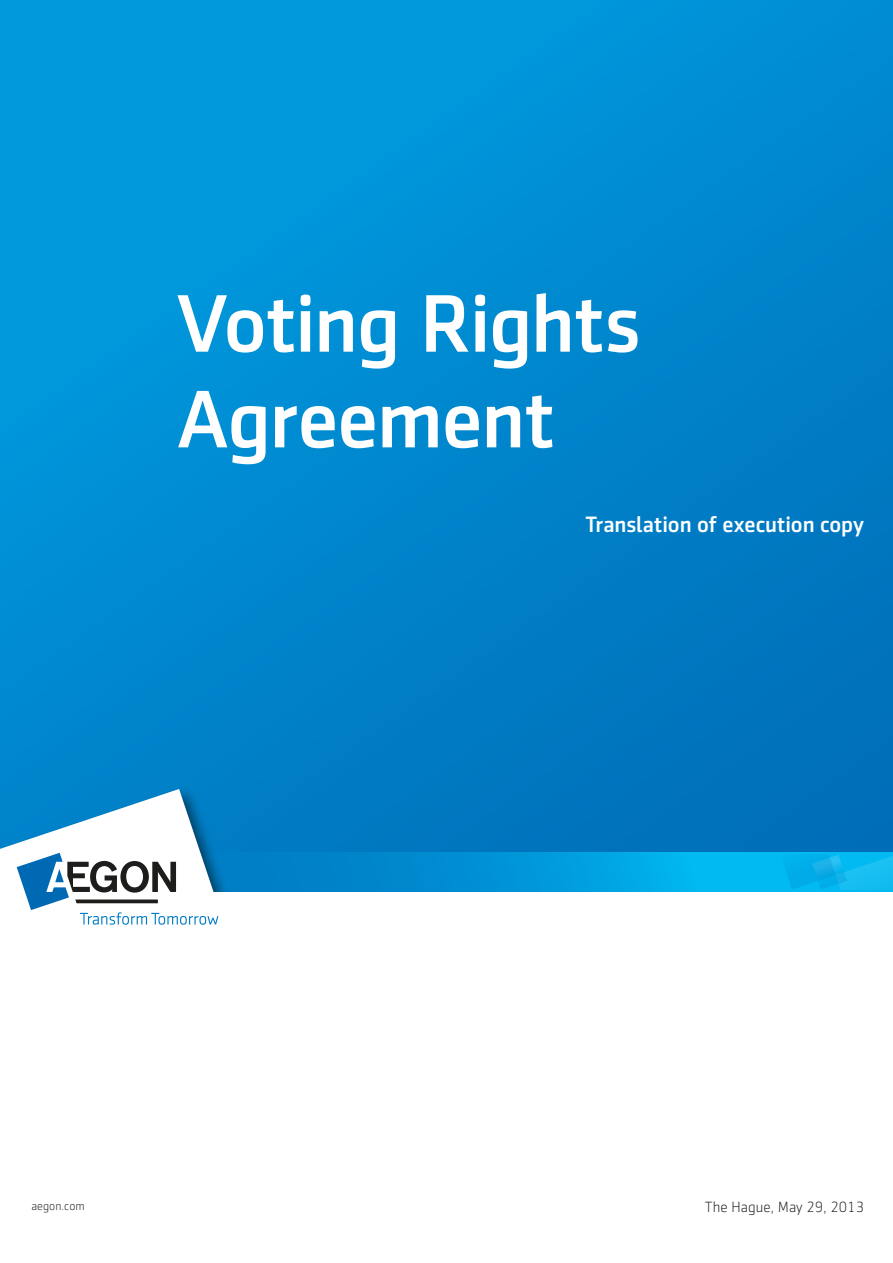
<style>
.page{position:relative;width:893px;height:1263px;background:#fff}
.page>*{position:absolute;margin:0;border:0;box-sizing:border-box;transform-origin:0 0}
.t1{font:500 82.5px/95.7px "Sentico Sans DT";letter-spacing:-.015em;color:#fff}
.t2{font:500 22.5px "Sentico Sans DT";letter-spacing:-.005em;color:#fff}
.t3{font:300 15px "Sentico Sans DT";letter-spacing:.005em;color:#231f20}
.t4{font:300 12px "Sentico Sans DT";letter-spacing:.005em;color:#231f20}
</style>
<div class="page">
<div style="left:0;top:0;width:893px;height:852px;background:linear-gradient(to bottom,#0098dc,#0076bf)"></div>
<div style="left:186px;top:852px;width:707px;height:40px;background:linear-gradient(to right,#0072be,#00c5f9)"></div>
<svg style="left:778px;top:855px;width:115px;height:35px;background:#0ab6ed"></svg>
<div style="left:0;top:781px;width:240px;height:111px;background:#007ec6"></div>
<svg style="left:0;top:789px;width:218px;height:136px"></svg>
<h1 class="t1" style="left:177px;top:275px;width:465px">Voting Rights<br>Agreement</h1>
<p class="t2" style="left:585px;top:512px;width:280px">Translation of execution copy</p>
<p class="t4" style="left:32px;top:1199px;width:55px">aegon.com</p>
<p class="t3" style="left:705px;top:1199px;width:161px">The Hague, May 29, 2013</p>
</div>
